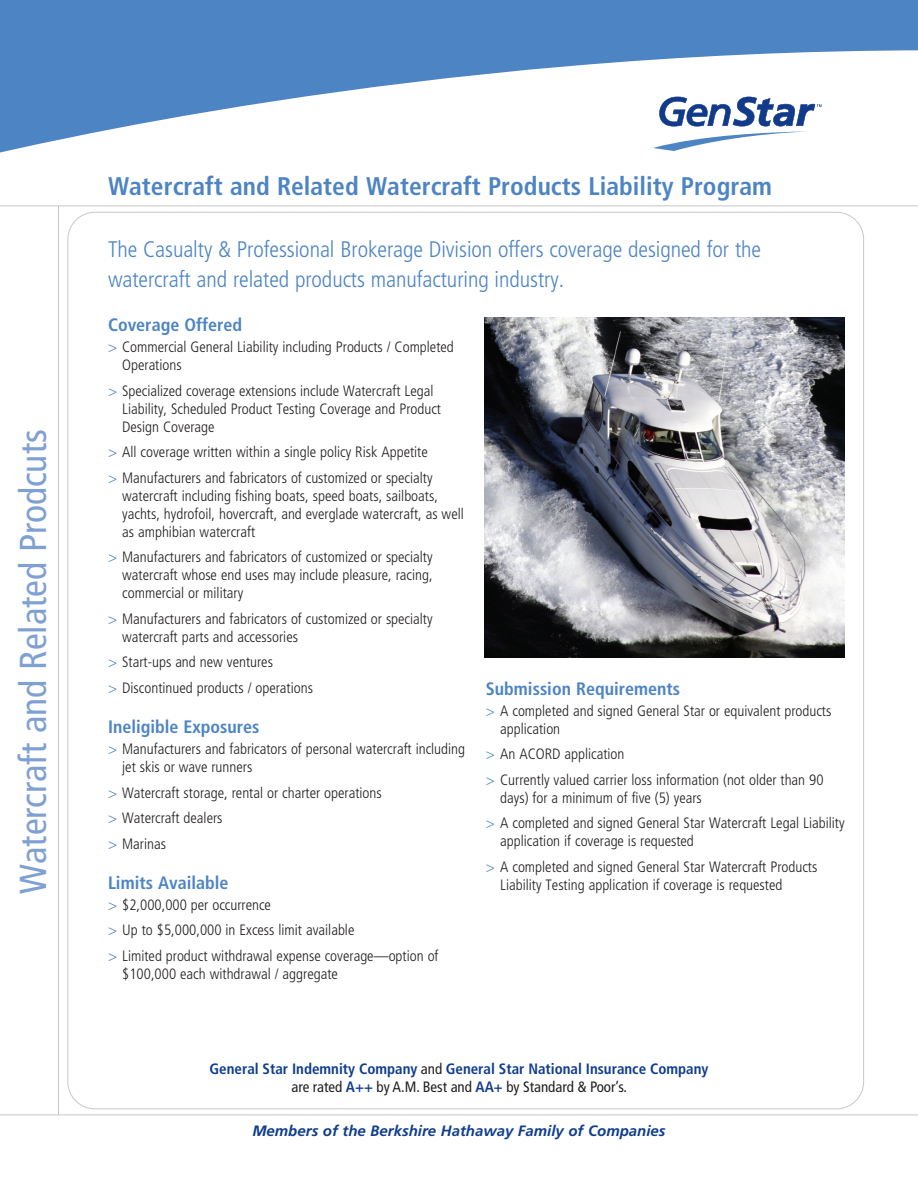
<style>
.page{position:relative;width:918px;height:1188px;background:#fff}
.page>*{position:absolute;margin:0;border:0;box-sizing:border-box;transform-origin:0 0}
.t1{font:condensed 37.5px "Frutiger LT Std";color:#7fa0d3}
.t2{font:700 condensed 25.5px "Frutiger LT Std";color:#4d84c4}
.Intro_Text{font:300 condensed 22.5px/30px "Frutiger LT Std";letter-spacing:-.005em;color:#4d84c4}
.Subhead{font:700 condensed 18px "Frutiger LT Std";color:#4d84c4}
.Bulleted_Text{font:300 condensed 15px/18px "Frutiger LT Std";color:#231f20}
.t3{font:700 condensed 15px/18px "Frutiger LT Std";color:#103d8c;text-align:center}
.t4{font:italic 700 15px "Frutiger LT Std";color:#103d8c}
.s1{color:#4d84c4}
.s2{font-weight:400;color:#231f20}
</style>
<div class="page">
<hr style="left:0;top:205px;width:918px;height:1px;background:#c7c8ca">
<hr style="left:0;top:1115px;width:918px;height:1px;background:#c7c8ca">
<svg style="left:0;top:0;width:918px;height:153px;fill:#4d84c4"></svg>
<hr style="left:58px;top:206px;width:1px;height:909px;background:#c7c8ca">
<img style="left:485px;top:318px;width:360px;height:339px">
<h1 class="t1" style="left:11px;top:894px;width:466px;rotate:-90deg">Watercraft and Related Prodcuts</h1>
<h2 class="t2" style="left:108px;top:171px;width:665px">Watercraft and Related Watercraft Products Liability Program</h2>
<p class="Intro_Text" style="left:108px;top:235px;width:655px">The Casualty &amp; Professional Brokerage Division offers coverage designed for the watercraft and related products manufacturing industry.</p>
<p class="Subhead" style="left:108px;top:314px;width:136px">Coverage Offered</p>
<p class="Bulleted_Text" style="left:122px;top:338px;width:333px;text-indent:-14px"><span class="s1">&gt;</span> Commercial General Liability including Products / Completed<br>Operations</p>
<p class="Bulleted_Text" style="left:122px;top:382px;width:320px;text-indent:-14px"><span class="s1">&gt;</span> Specialized coverage extensions include Watercraft Legal<br>Liability, Scheduled Product Testing Coverage and Product<br>Design Coverage</p>
<p class="Bulleted_Text" style="left:108px;top:443px;width:321px"><span class="s1">&gt;</span> All coverage written within a single policy Risk Appetite</p>
<p class="Bulleted_Text" style="left:122px;top:469px;width:343px;text-indent:-14px"><span class="s1">&gt;</span> Manufacturers and fabricators of customized or specialty watercraft including fishing boats, speed boats, sailboats, yachts, hydrofoil, hovercraft, and everglade watercraft, as well as amphibian watercraft</p>
<p class="Bulleted_Text" style="left:122px;top:548px;width:312px;text-align:justify;text-indent:-14px"><span class="s1">&gt;</span> Manufacturers and fabricators of customized or specialty watercraft whose end uses may include pleasure, racing, commercial or military</p>
<p class="Bulleted_Text" style="left:122px;top:610px;width:312px;text-indent:-14px"><span class="s1">&gt;</span> Manufacturers and fabricators of customized or specialty watercraft parts and accessories</p>
<p class="Bulleted_Text" style="left:108px;top:653px;width:166px"><span class="s1">&gt;</span> Start-ups and new ventures</p>
<p class="Bulleted_Text" style="left:108px;top:679px;width:207px"><span class="s1">&gt;</span> Discontinued products / operations</p>
<p class="Subhead" style="left:108px;top:716px;width:153px">Ineligible Exposures</p>
<p class="Bulleted_Text" style="left:122px;top:740px;width:344px;text-indent:-14px"><span class="s1">&gt;</span> Manufacturers and fabricators of personal watercraft including jet skis or wave runners</p>
<p class="Bulleted_Text" style="left:108px;top:784px;width:275px"><span class="s1">&gt;</span> Watercraft storage, rental or charter operations</p>
<p class="Bulleted_Text" style="left:108px;top:809px;width:116px"><span class="s1">&gt;</span> Watercraft dealers</p>
<p class="Bulleted_Text" style="left:108px;top:835px;width:60px"><span class="s1">&gt;</span> Marinas</p>
<p class="Subhead" style="left:108px;top:872px;width:122px">Limits Available</p>
<p class="Bulleted_Text" style="left:108px;top:896px;width:165px"><span class="s1">&gt;</span> $2,000,000 per occurrence</p>
<p class="Bulleted_Text" style="left:108px;top:921px;width:248px"><span class="s1">&gt;</span> Up to $5,000,000 in Excess limit available</p>
<p class="Bulleted_Text" style="left:122px;top:947px;width:318px;text-indent:-14px"><span class="s1">&gt;</span> Limited product withdrawal expense coverage—option of $100,000 each withdrawal / aggregate</p>
<p class="Subhead" style="left:486px;top:678px;width:196px">Submission Requirements</p>
<p class="Bulleted_Text" style="left:500px;top:702px;width:333px;text-indent:-14px"><span class="s1">&gt;</span> A completed and signed General Star or equivalent products application</p>
<p class="Bulleted_Text" style="left:486px;top:745px;width:140px"><span class="s1">&gt;</span> An ACORD application</p>
<p class="Bulleted_Text" style="left:500px;top:771px;width:325px;text-indent:-14px"><span class="s1">&gt;</span> Currently valued carrier loss information (not older than 90 days) for a minimum of five (5) years</p>
<p class="Bulleted_Text" style="left:500px;top:814px;width:346px;text-indent:-14px"><span class="s1">&gt;</span> A completed and signed General Star Watercraft Legal Liability application if coverage is requested</p>
<p class="Bulleted_Text" style="left:500px;top:858px;width:319px;text-indent:-14px"><span class="s1">&gt;</span> A completed and signed General Star Watercraft Products<br>Liability Testing application if coverage is requested</p>
<p class="t3" style="left:210px;top:1060px;width:500px">General Star Indemnity Company <span class="s2">and</span> General Star National Insurance Company <span class="s2">are rated</span> A++ <span class="s2">by A.M. Best and</span> AA+ <span class="s2">by Standard &amp; Poor’s.</span></p>
<p class="t4" style="left:252px;top:1122px;width:415px">Members of the Berkshire Hathaway Family of Companies</p>
</div>
